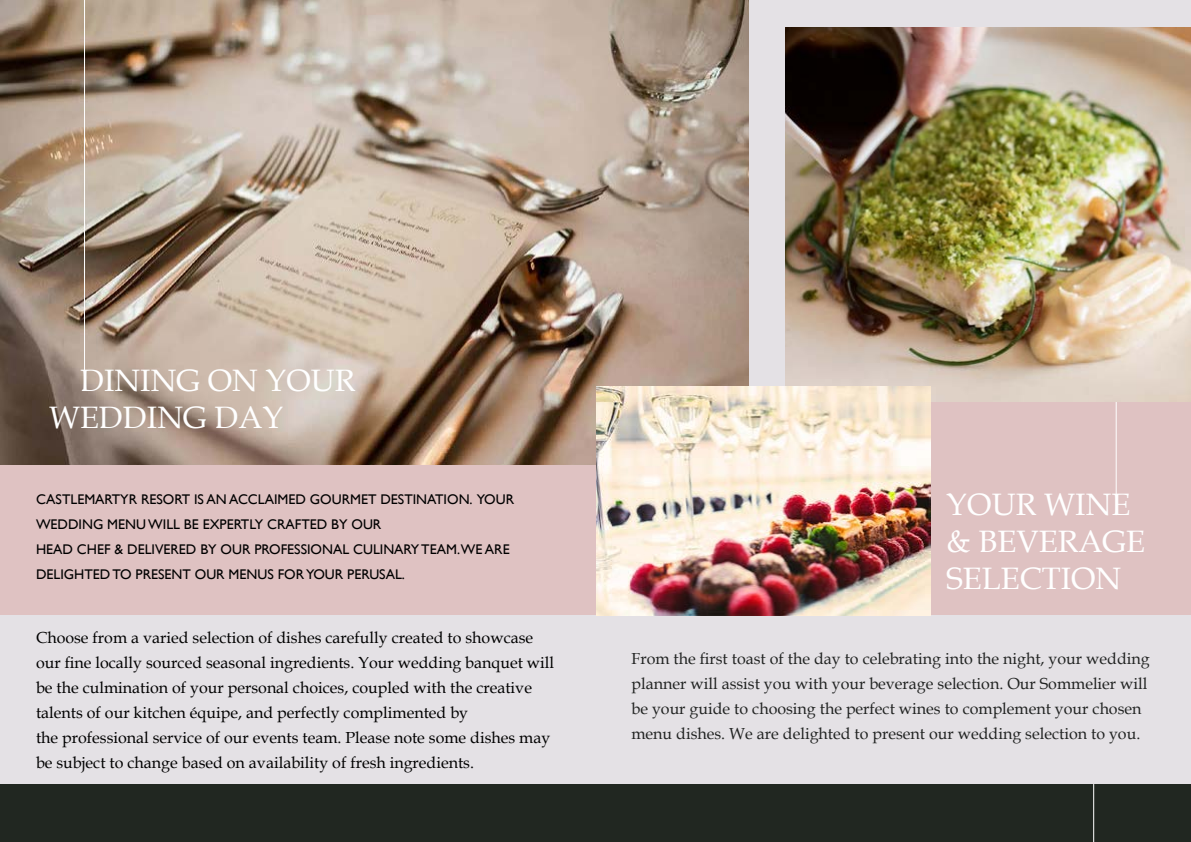
<style>
.page{position:relative;width:1191px;height:842px;background:#dfc2c2}
.page>*{position:absolute;margin:0;border:0;box-sizing:border-box;transform-origin:0 0}
.t1{font:31px/37px "Book Antiqua";color:#fff}
.t2{font:16px/25px "Book Antiqua";color:#000}
.t3{font:16px/25px "Book Antiqua";color:#212322}
.t4{font:14px/25px "Gill Sans";color:#000}
</style>
<div class="page">
<div style="left:0;top:615px;width:1191px;height:169px;background:#e4e1e5"></div>
<img style="left:0;top:0;width:749px;height:464px">
<hr style="left:1115px;top:42px;width:1px;height:473px;background:#fff">
<hr style="left:84px;top:0;width:1px;height:377px;background:#fff">
<div style="left:749px;top:0;width:442px;height:394px;background:#e4e1e5"></div>
<img style="left:786px;top:27px;width:405px;height:375px">
<img style="left:596px;top:386px;width:334px;height:229px">
<div style="left:0;top:784px;width:1191px;height:58px;background:#212721"></div>
<hr style="left:1093px;top:784px;width:1px;height:58px;background:#fff">
<h1 class="t1" style="left:49px;top:361px;width:308px;text-indent:31px">DINING ON YOUR<br>WEDDING DAY</h1>
<p class="t4" style="left:36px;top:487px;width:480px">CASTLEMARTYR RESORT IS AN ACCLAIMED GOURMET DESTINATION. YOUR WEDDING MENU WILL BE EXPERTLY CRAFTED BY OUR<br>HEAD CHEF &amp; DELIVERED BY OUR PROFESSIONAL CULINARY TEAM.WE ARE DELIGHTED TO PRESENT OUR MENUS FOR YOUR PERUSAL.</p>
<p class="t2" style="left:36px;top:624px;width:520px">Choose from a varied selection of dishes carefully created to showcase our fine locally sourced seasonal ingredients. Your wedding banquet will be the culmination of your personal choices, coupled with the creative talents of our kitchen équipe, and perfectly complimented by<br>the professional service of our events team. Please note some dishes may be subject to change based on availability of fresh ingredients.</p>
<h1 class="t1" style="left:946px;top:485px;width:200px">YOUR WINE &amp; BEVERAGE<br>SELECTION</h1>
<p class="t3" style="left:631px;top:646px;width:519px">From the first toast of the day to celebrating into the night, your wedding planner will assist you with your beverage selection. Our Sommelier will be your guide to choosing the perfect wines to complement your chosen menu dishes. We are delighted to present our wedding selection to you.</p>
</div>
